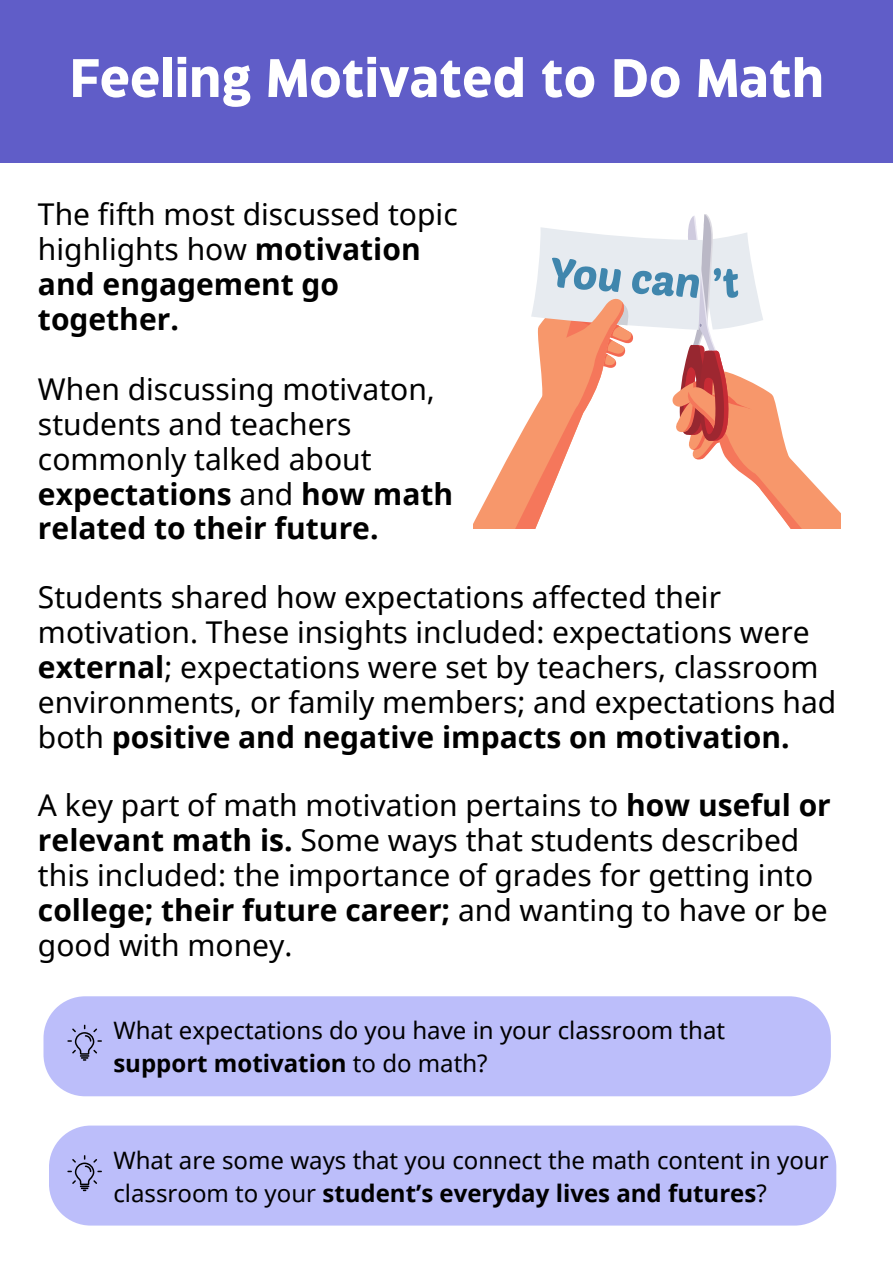
<style>
.page{position:relative;width:893px;height:1264px;background:#fff}
.page>*{position:absolute;margin:0;border:0;box-sizing:border-box;transform-origin:0 0}
.t1{font:700 54px "Eastman Grotesque";color:#fff}
.t2{font:30px/34.8px "Noto Sans";color:#000}
.t3{font:24px/32.7px "Noto Sans";color:#000}
.s1{font-weight:700}
</style>
<div class="page">
<div style="left:0;top:0;width:892px;height:163px;background:#605dc8"></div>
<svg style="left:473px;top:214px;width:367px;height:315px"></svg>
<div style="left:43px;top:996px;width:787px;height:100px;background:#bcbefa"></div>
<div style="left:49px;top:1125px;width:787px;height:100px;background:#bcbefa"></div>
<svg style="left:67px;top:1024px;width:35px;height:36px"></svg>
<svg style="left:67px;top:1155px;width:35px;height:36px"></svg>
<h1 class="t1" style="left:69px;top:57px;width:755px">Feeling Motivated to Do Math</h1>
<p class="t2" style="left:38px;top:196px;width:421px">The fifth most discussed topic highlights how <span class="s1">motivation and engagement go together.</span></p>
<p class="t2" style="left:38px;top:371px;width:417px">When discussing motivaton, students and teachers commonly talked about <span class="s1">expectations</span> and <span class="s1">how math related to their future.</span></p>
<p class="t2" style="left:38px;top:579px;width:799px">Students shared how expectations affected their motivation. These insights included: expectations were <span class="s1">external</span>; expectations were set by teachers, classroom environments, or family members; and expectations had both <span class="s1">positive and negative impacts on motivation.</span></p>
<p class="t2" style="left:38px;top:787px;width:794px">A key part of math motivation pertains to <span class="s1">how useful or relevant math is.</span> Some ways that students described this included: the importance of grades for getting into <span class="s1">college; their future career;</span> and wanting to have or be good with money.</p>
<p class="t3" style="left:113px;top:1013px;width:613px">What expectations do you have in your classroom that <span class="s1">support motivation</span> to do math?</p>
<p class="t3" style="left:113px;top:1143px;width:716px">What are some ways that you connect the math content in your classroom to your <span class="s1">student’s everyday lives and futures</span>?</p>
</div>
